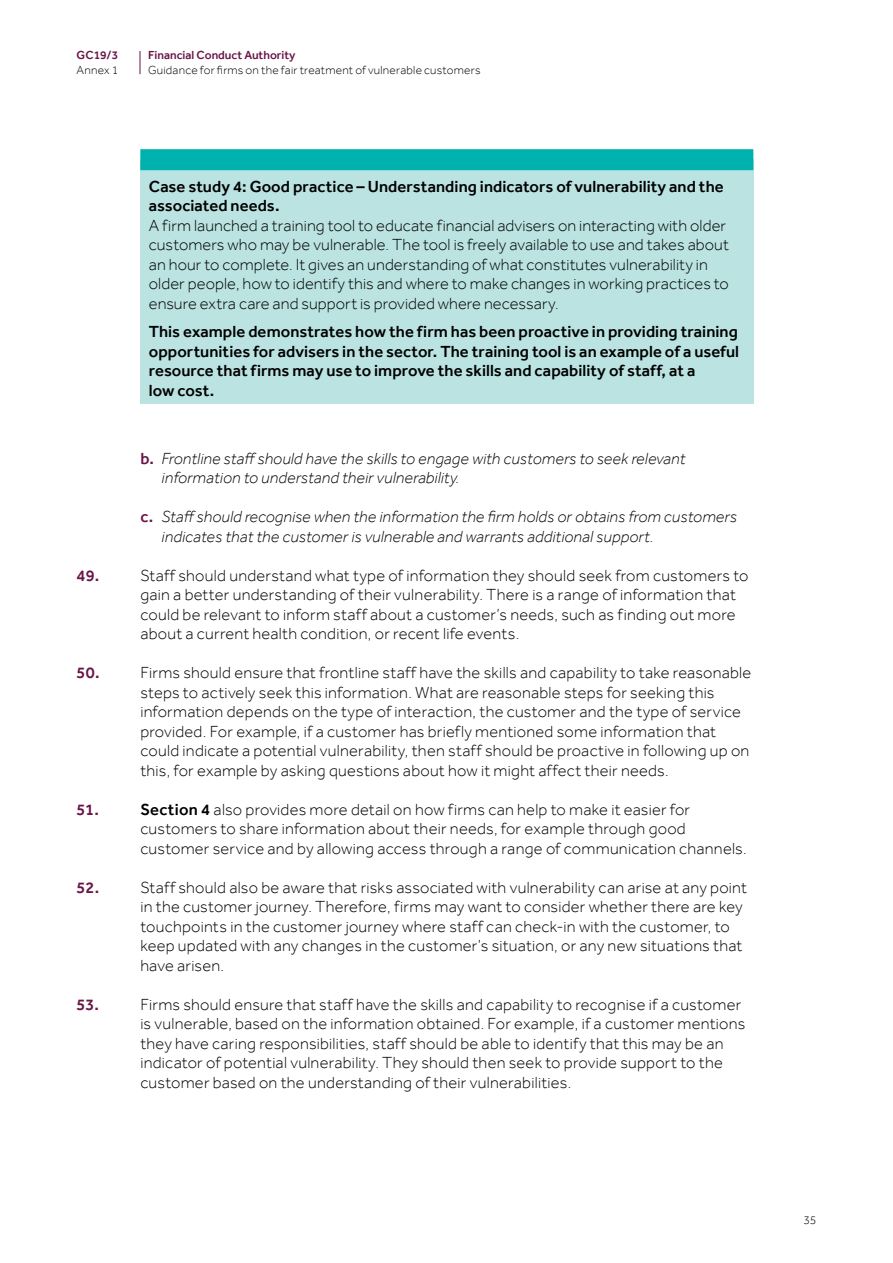
<style>
.page{position:relative;width:893px;height:1263px;background:#fff}
.page>*{position:absolute;margin:0;border:0;box-sizing:border-box;transform-origin:0 0}
.t1{font:300 16.5px/19.5px "Effra";letter-spacing:.015em;color:#000}
.t2{font:500 16.5px/19.5px "Effra";letter-spacing:.005em;color:#000}
.t3{font:italic 300 16.5px/19.5px "Effra";letter-spacing:.01em;color:#000}
.t4{font:500 16.5px "Effra";letter-spacing:-.005em;color:#691547}
.t5{font:300 12px "Effra";letter-spacing:.02em;color:#000}
.t6{font:500 12px "Effra";color:#691547}
.s1{font-weight:500;font-style:normal;color:#691547}
.s2{font-weight:500}
</style>
<div class="page">
<div style="left:140px;top:160px;width:613px;height:244px;background:#bae3e1"></div>
<div style="left:140px;top:149px;width:613px;height:21px;background:#00b2ad"></div>
<svg style="left:140px;top:51px;width:1px;height:23px"></svg>
<p class="t6" style="left:77px;top:48px;width:43px">GC19/3</p>
<p class="t5" style="left:77px;top:63px;width:43px">Annex 1</p>
<p class="t6" style="left:148px;top:48px;width:149px">Financial Conduct Authority</p>
<p class="t5" style="left:148px;top:63px;width:334px">Guidance for firms on the fair treatment of vulnerable customers</p>
<p class="t2" style="left:149px;top:176px;width:576px">Case study 4: Good practice – Understanding indicators of vulnerability and the associated needs.</p>
<p class="t1" style="left:149px;top:216px;width:582px">A firm launched a training tool to educate financial advisers on interacting with older customers who may be vulnerable. The tool is freely available to use and takes about an hour to complete. It gives an understanding of what constitutes vulnerability in older people, how to identify this and where to make changes in working practices to ensure extra care and support is provided where necessary.</p>
<p class="t2" style="left:149px;top:322px;width:592px">This example demonstrates how the firm has been proactive in providing training opportunities for advisers in the sector. The training tool is an example of a useful resource that firms may use to improve the skills and capability of staff, at a<br>low cost.</p>
<p class="t3" style="left:162px;top:448px;width:525px;text-indent:-21px"><span class="s1">b.</span> Frontline staff should have the skills to engage with customers to seek relevant information to understand their vulnerability.</p>
<p class="t3" style="left:162px;top:507px;width:577px;text-indent:-21px"><span class="s1">c.</span> Staff should recognise when the information the firm holds or obtains from customers indicates that the customer is vulnerable and warrants additional support.</p>
<p class="t4" style="left:77px;top:565px;width:24px">49.</p>
<p class="t1" style="left:140px;top:565px;width:610px">Staff should understand what type of information they should seek from customers to gain a better understanding of their vulnerability. There is a range of information that could be relevant to inform staff about a customer’s needs, such as finding out more about a current health condition, or recent life events.</p>
<p class="t4" style="left:77px;top:663px;width:25px">50.</p>
<p class="t1" style="left:140px;top:663px;width:613px">Firms should ensure that frontline staff have the skills and capability to take reasonable steps to actively seek this information. What are reasonable steps for seeking this information depends on the type of interaction, the customer and the type of service provided. For example, if a customer has briefly mentioned some information that could indicate a potential vulnerability, then staff should be proactive in following up on this, for example by asking questions about how it might affect their needs.</p>
<p class="t4" style="left:77px;top:799px;width:24px">51.</p>
<p class="t1" style="left:140px;top:799px;width:608px"><span class="s2">Section 4</span> also provides more detail on how firms can help to make it easier for customers to share information about their needs, for example through good customer service and by allowing access through a range of communication channels.</p>
<p class="t4" style="left:77px;top:877px;width:24px">52.</p>
<p class="t1" style="left:140px;top:877px;width:608px">Staff should also be aware that risks associated with vulnerability can arise at any point in the customer journey. Therefore, firms may want to consider whether there are key touchpoints in the customer journey where staff can check-in with the customer, to keep updated with any changes in the customer’s situation, or any new situations that have arisen.</p>
<p class="t4" style="left:77px;top:994px;width:24px">53.</p>
<p class="t1" style="left:140px;top:994px;width:606px">Firms should ensure that staff have the skills and capability to recognise if a customer is vulnerable, based on the information obtained. For example, if a customer mentions they have caring responsibilities, staff should be able to identify that this may be an indicator of potential vulnerability. They should then seek to provide support to the customer based on the understanding of their vulnerabilities.</p>
<p class="t5" style="left:803px;top:1213px;width:14px">35</p>
</div>
